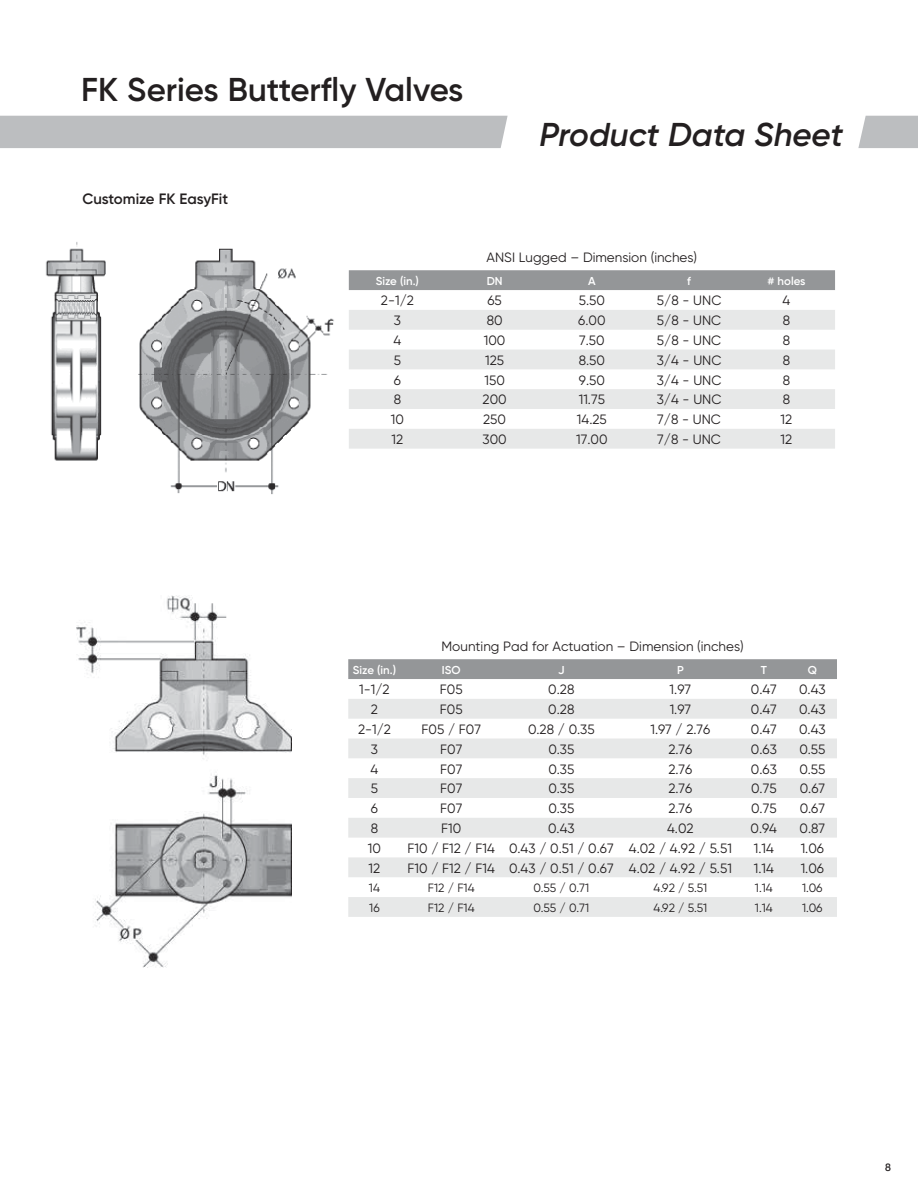
<style>
.page{position:relative;width:918px;height:1188px;background:#fff}
.page>*{position:absolute;margin:0;border:0;box-sizing:border-box;transform-origin:0 0}
.t1{font:600 33px "Gilroy";color:#231f20}
.t2{font:italic 600 33px "Gilroy";color:#231f20}
.t3{font:600 15px "Gilroy";color:#231f20}
.t4{font:13.5px "Gilroy";color:#231f20}
.t5{font:12px "Gilroy";color:#231f20}
.t6{font:600 11.55px "Gilroy";color:#fff}
.t7{font:500 10.5px "Helvetica Neue LT";color:#231f20}
</style>
<div class="page">
<svg style="left:858px;top:116px;width:60px;height:32px;background:#c0c2c4"></svg>
<div style="left:0;top:116px;width:508px;height:32px;background:#bcbec0"></div>
<img style="left:45px;top:242px;width:289px;height:253px">
<img style="left:76px;top:595px;width:215px;height:373px">
<div style="left:349px;top:270px;width:486px;height:20px;background:#949698"></div>
<svg style="left:349px;top:310px;width:486px;height:139px;fill:#e7e8e8"></svg>
<div style="left:348px;top:659px;width:489px;height:20px;background:#949698"></div>
<svg style="left:348px;top:699px;width:489px;height:218px;fill:#e7e8e8"></svg>
<h1 class="t1" style="left:81px;top:69px;width:384px">FK Series Butterfly Valves</h1>
<p class="t3" style="left:82px;top:189px;width:147px">Customize FK EasyFit</p>
<h1 class="t2" style="left:539px;top:114px;width:305px">Product Data Sheet</h1>
<p class="t4" style="left:487px;top:249px;width:212px">ANSI Lugged – Dimension (inches)</p>
<p class="t6" style="left:376px;top:274px;width:45px">Size (in.)</p>
<p class="t6" style="left:487px;top:274px;width:17px">DN</p>
<p class="t6" style="left:588px;top:274px;width:9px">A</p>
<p class="t6" style="left:687px;top:274px;width:5px">f</p>
<p class="t6" style="left:767px;top:274px;width:39px"># holes</p>
<p class="t4" style="left:381px;top:292px;width:34px">2-1/2</p>
<p class="t4" style="left:487px;top:292px;width:16px">65</p>
<p class="t4" style="left:579px;top:292px;width:28px">5.50</p>
<p class="t4" style="left:657px;top:292px;width:66px">5/8 - UNC</p>
<p class="t4" style="left:783px;top:292px;width:9px">4</p>
<p class="t4" style="left:394px;top:312px;width:9px">3</p>
<p class="t4" style="left:487px;top:312px;width:17px">80</p>
<p class="t4" style="left:578px;top:312px;width:29px">6.00</p>
<p class="t4" style="left:657px;top:312px;width:66px">5/8 - UNC</p>
<p class="t4" style="left:783px;top:312px;width:9px">8</p>
<p class="t4" style="left:394px;top:332px;width:9px">4</p>
<p class="t4" style="left:484px;top:332px;width:23px">100</p>
<p class="t4" style="left:579px;top:332px;width:27px">7.50</p>
<p class="t4" style="left:657px;top:332px;width:66px">5/8 - UNC</p>
<p class="t4" style="left:783px;top:332px;width:9px">8</p>
<p class="t4" style="left:394px;top:352px;width:9px">5</p>
<p class="t4" style="left:485px;top:352px;width:20px">125</p>
<p class="t4" style="left:579px;top:352px;width:28px">8.50</p>
<p class="t4" style="left:657px;top:352px;width:66px">3/4 - UNC</p>
<p class="t4" style="left:783px;top:352px;width:9px">8</p>
<p class="t4" style="left:394px;top:372px;width:9px">6</p>
<p class="t4" style="left:484px;top:372px;width:22px">150</p>
<p class="t4" style="left:579px;top:372px;width:28px">9.50</p>
<p class="t4" style="left:657px;top:372px;width:66px">3/4 - UNC</p>
<p class="t4" style="left:783px;top:372px;width:9px">8</p>
<p class="t4" style="left:394px;top:392px;width:9px">8</p>
<p class="t4" style="left:483px;top:392px;width:26px">200</p>
<p class="t4" style="left:579px;top:392px;width:28px">11.75</p>
<p class="t4" style="left:657px;top:392px;width:66px">3/4 - UNC</p>
<p class="t4" style="left:783px;top:392px;width:9px">8</p>
<p class="t4" style="left:391px;top:411px;width:15px">10</p>
<p class="t4" style="left:483px;top:411px;width:24px">250</p>
<p class="t4" style="left:577px;top:411px;width:31px">14.25</p>
<p class="t4" style="left:657px;top:411px;width:65px">7/8 - UNC</p>
<p class="t4" style="left:781px;top:411px;width:13px">12</p>
<p class="t4" style="left:392px;top:431px;width:13px">12</p>
<p class="t4" style="left:483px;top:431px;width:26px">300</p>
<p class="t4" style="left:576px;top:431px;width:33px">17.00</p>
<p class="t4" style="left:657px;top:431px;width:65px">7/8 - UNC</p>
<p class="t4" style="left:781px;top:431px;width:13px">12</p>
<p class="t4" style="left:442px;top:638px;width:304px">Mounting Pad for Actuation – Dimension (inches)</p>
<p class="t6" style="left:353px;top:663px;width:45px">Size (in.)</p>
<p class="t6" style="left:442px;top:663px;width:20px">ISO</p>
<p class="t6" style="left:558px;top:663px;width:8px">J</p>
<p class="t6" style="left:677px;top:663px;width:8px">P</p>
<p class="t6" style="left:761px;top:663px;width:8px">T</p>
<p class="t6" style="left:808px;top:663px;width:11px">Q</p>
<p class="t4" style="left:359px;top:681px;width:32px">1-1/2</p>
<p class="t4" style="left:440px;top:681px;width:24px">F05</p>
<p class="t4" style="left:548px;top:681px;width:28px">0.28</p>
<p class="t4" style="left:670px;top:681px;width:23px">1.97</p>
<p class="t4" style="left:751px;top:681px;width:28px">0.47</p>
<p class="t4" style="left:799px;top:681px;width:28px">0.43</p>
<p class="t4" style="left:371px;top:701px;width:9px">2</p>
<p class="t4" style="left:440px;top:701px;width:24px">F05</p>
<p class="t4" style="left:548px;top:701px;width:28px">0.28</p>
<p class="t4" style="left:670px;top:701px;width:23px">1.97</p>
<p class="t4" style="left:751px;top:701px;width:28px">0.47</p>
<p class="t4" style="left:799px;top:701px;width:28px">0.43</p>
<p class="t4" style="left:358px;top:721px;width:34px">2-1/2</p>
<p class="t4" style="left:422px;top:721px;width:61px">F05 / F07</p>
<p class="t4" style="left:528px;top:721px;width:68px">0.28 / 0.35</p>
<p class="t4" style="left:650px;top:721px;width:62px">1.97 / 2.76</p>
<p class="t4" style="left:751px;top:721px;width:28px">0.47</p>
<p class="t4" style="left:799px;top:721px;width:28px">0.43</p>
<p class="t4" style="left:371px;top:741px;width:9px">3</p>
<p class="t4" style="left:440px;top:741px;width:24px">F07</p>
<p class="t4" style="left:548px;top:741px;width:28px">0.35</p>
<p class="t4" style="left:668px;top:741px;width:25px">2.76</p>
<p class="t4" style="left:751px;top:741px;width:27px">0.63</p>
<p class="t4" style="left:799px;top:741px;width:28px">0.55</p>
<p class="t4" style="left:371px;top:761px;width:9px">4</p>
<p class="t4" style="left:440px;top:761px;width:24px">F07</p>
<p class="t4" style="left:548px;top:761px;width:28px">0.35</p>
<p class="t4" style="left:668px;top:761px;width:25px">2.76</p>
<p class="t4" style="left:751px;top:761px;width:27px">0.63</p>
<p class="t4" style="left:799px;top:761px;width:28px">0.55</p>
<p class="t4" style="left:371px;top:780px;width:9px">5</p>
<p class="t4" style="left:440px;top:780px;width:24px">F07</p>
<p class="t4" style="left:548px;top:780px;width:28px">0.35</p>
<p class="t4" style="left:668px;top:780px;width:25px">2.76</p>
<p class="t4" style="left:751px;top:780px;width:27px">0.75</p>
<p class="t4" style="left:800px;top:780px;width:27px">0.67</p>
<p class="t4" style="left:371px;top:800px;width:9px">6</p>
<p class="t4" style="left:440px;top:800px;width:24px">F07</p>
<p class="t4" style="left:548px;top:800px;width:28px">0.35</p>
<p class="t4" style="left:668px;top:800px;width:25px">2.76</p>
<p class="t4" style="left:751px;top:800px;width:27px">0.75</p>
<p class="t4" style="left:800px;top:800px;width:27px">0.67</p>
<p class="t4" style="left:371px;top:820px;width:9px">8</p>
<p class="t4" style="left:441px;top:820px;width:22px">F10</p>
<p class="t4" style="left:548px;top:820px;width:28px">0.43</p>
<p class="t4" style="left:667px;top:820px;width:28px">4.02</p>
<p class="t4" style="left:751px;top:820px;width:28px">0.94</p>
<p class="t4" style="left:800px;top:820px;width:27px">0.87</p>
<p class="t4" style="left:368px;top:840px;width:15px">10</p>
<p class="t4" style="left:408px;top:840px;width:326px">F10 / F12 / F14 0.43 / 0.51 / 0.67 4.02 / 4.92 / 5.51</p>
<p class="t4" style="left:754px;top:840px;width:22px">1.14</p>
<p class="t4" style="left:801px;top:840px;width:25px">1.06</p>
<p class="t4" style="left:369px;top:860px;width:13px">12</p>
<p class="t4" style="left:408px;top:860px;width:326px">F10 / F12 / F14 0.43 / 0.51 / 0.67 4.02 / 4.92 / 5.51</p>
<p class="t4" style="left:754px;top:860px;width:22px">1.14</p>
<p class="t4" style="left:801px;top:860px;width:25px">1.06</p>
<p class="t5" style="left:369px;top:880px;width:13px">14</p>
<p class="t5" style="left:428px;top:880px;width:48px">F12 / F14</p>
<p class="t5" style="left:534px;top:880px;width:57px">0.55 / 0.71</p>
<p class="t5" style="left:653px;top:880px;width:55px">4.92 / 5.51</p>
<p class="t5" style="left:755px;top:880px;width:19px">1.14</p>
<p class="t5" style="left:802px;top:880px;width:22px">1.06</p>
<p class="t5" style="left:369px;top:900px;width:12px">16</p>
<p class="t5" style="left:428px;top:900px;width:48px">F12 / F14</p>
<p class="t5" style="left:534px;top:900px;width:57px">0.55 / 0.71</p>
<p class="t5" style="left:653px;top:900px;width:55px">4.92 / 5.51</p>
<p class="t5" style="left:755px;top:900px;width:19px">1.14</p>
<p class="t5" style="left:802px;top:900px;width:22px">1.06</p>
<p class="t7" style="left:885px;top:1161px;width:7px">8</p>
</div>
